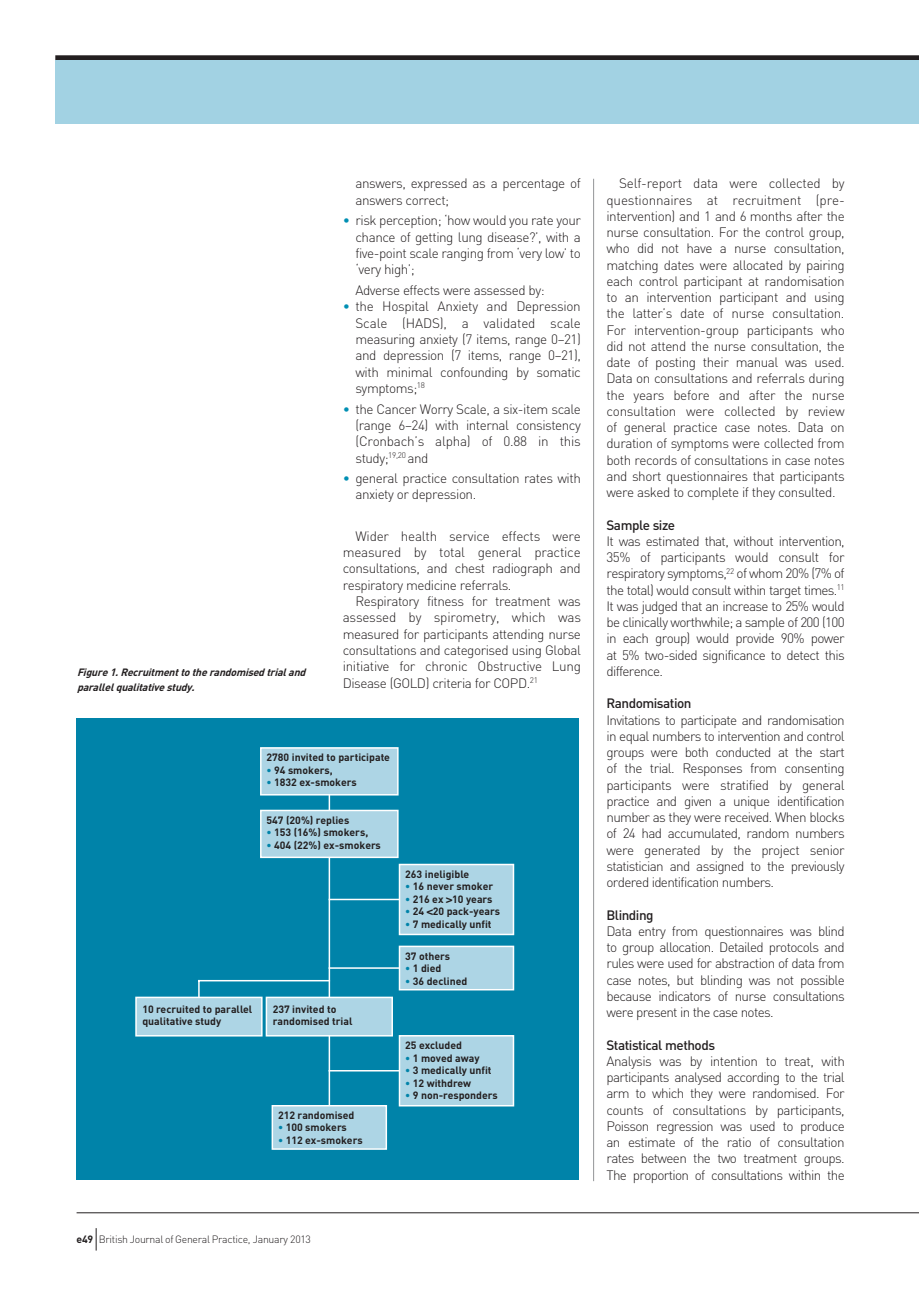
<style>
.page{position:relative;width:919px;height:1289px;background:#fff}
.page>*{position:absolute;margin:0;border:0;box-sizing:border-box;transform-origin:0 0}
.t1{font:300 13.5px/16.2px "DIN";letter-spacing:-.035em;color:#231f20;text-align:justify}
.t2{font:500 13.5px "DIN";letter-spacing:-.035em;color:#231f20}
.t3{font:700 10.5px/12.6px "DIN";color:#231f20}
.t4{font:italic 700 10.5px/15px "DIN";color:#231f20}
.t5{font:300 10.5px "DIN";letter-spacing:-.025em;color:#231f20}
.s1{color:#008fb3}
.s2{color:#0083a9}
.s3{font-family:"Helvetica"}
.s4{font-weight:700}
</style>
<div class="page">
<hr style="left:593px;top:179px;width:1px;height:1002px;background:#939598">
<div style="left:55px;top:55px;width:863px;height:8px;background:#231f20"></div>
<div style="left:55px;top:60px;width:863px;height:64px;background:#a2d2e3"></div>
<div style="left:77px;top:718px;width:502px;height:461px;background:#0083a9"></div>
<hr style="left:328px;top:769px;width:2px;height:355px;background:#fff">
<div style="left:260px;top:747px;width:138px;height:48px;background:#add5e5;border:2px solid #fff"></div>
<div style="left:260px;top:809px;width:138px;height:49px;background:#add5e5;border:2px solid #fff"></div>
<div style="left:266px;top:996px;width:127px;height:40px;background:#add5e5;border:2px solid #fff"></div>
<div style="left:271px;top:1104px;width:116px;height:45px;background:#add5e5;border:2px solid #fff"></div>
<hr style="left:329px;top:898px;width:89px;height:2px;background:#fff">
<hr style="left:329px;top:967px;width:76px;height:1px;background:#fff">
<hr style="left:329px;top:1069px;width:99px;height:2px;background:#fff">
<div style="left:399px;top:863px;width:115px;height:72px;background:#add5e5;border:2px solid #fff"></div>
<div style="left:399px;top:945px;width:115px;height:45px;background:#add5e5;border:2px solid #fff"></div>
<div style="left:399px;top:1035px;width:115px;height:71px;background:#add5e5;border:2px solid #fff"></div>
<hr style="left:199px;top:979px;width:130px;height:2px;background:#fff">
<hr style="left:198px;top:980px;width:2px;height:28px;background:#fff">
<div style="left:135px;top:996px;width:127px;height:40px;background:#add5e5;border:2px solid #fff"></div>
<hr style="left:77px;top:1212px;width:841px;height:1px;background:#231f20">
<svg style="left:96px;top:1228px;width:1px;height:22px"></svg>
<p class="t4" style="left:77px;top:663px;width:233px">Figure1.Recruitmenttotherandomisedtrialand parallelqualitativestudy.</p>
<p class="t1" style="left:355px;top:175px;width:227px">answers, expressed as a percentage of answers correct;</p>
<p class="t1" style="left:355px;top:212px;width:227px;text-indent:-13px"><span class="s1">•</span> risk perception; ‘how would you rate your chance of getting lung disease?’, with a five-point scale ranging from ‘very low’ to ‘very high’;</p>
<p class="t1" style="left:355px;top:282px;width:191px">Adverse effects were assessed by:</p>
<p class="t1" style="left:355px;top:298px;width:227px;text-indent:-13px"><span class="s1">•</span> the Hospital Anxiety and Depression Scale (HADS), a validated scale measuring anxiety (7 items, range 0–21) and depression (7 items, range 0–21), with minimal confounding by somatic symptoms;<sup>18</sup></p>
<p class="t1" style="left:355px;top:400px;width:227px;text-indent:-13px"><span class="s1">•</span> the Cancer Worry Scale, a six-item scale (range 6–24) with internal consistency (Cronbach’s alpha) of 0.88 in this study;<sup>19,20</sup> and</p>
<p class="t1" style="left:355px;top:470px;width:227px;text-indent:-13px"><span class="s1">•</span> general practice consultation rates with anxiety or depression.</p>
<p class="t1" style="left:342px;top:527px;width:240px;text-indent:13px">Wider health service effects were measured by total general practice consultations, and chest radiograph and respiratory medicine referrals.</p>
<p class="t1" style="left:342px;top:593px;width:240px;text-indent:13px">Respiratory fitness for treatment was assessed by spirometry, which was measured for participants attending nurse consultations and categorised using Global initiative for chronic Obstructive Lung Disease (GOLD) criteria for COPD.<sup>21</sup></p>
<p class="t3" style="left:266px;top:750px;width:125px">2780 invited to participate</p>
<p class="t3" style="left:266px;top:763px;width:68px"><span class="s2">•</span> 94 smokers,</p>
<p class="t3" style="left:266px;top:775px;width:92px"><span class="s2">•</span> 1832 ex-smokers</p>
<p class="t3" style="left:266px;top:813px;width:84px">547 (20%) replies</p>
<p class="t3" style="left:266px;top:825px;width:103px"><span class="s2">•</span> 153 (16%) smokers,</p>
<p class="t3" style="left:266px;top:838px;width:116px"><span class="s2">•</span> 404 (22%) ex-smokers</p>
<p class="t3" style="left:142px;top:1002px;width:111px">10 recruited to parallel qualitative study</p>
<p class="t3" style="left:273px;top:1002px;width:81px">237 invited to randomised trial</p>
<p class="t3" style="left:278px;top:1108px;width:78px">212 randomised</p>
<p class="t3" style="left:278px;top:1120px;width:70px"><span class="s2">•</span> 100 smokers</p>
<p class="t3" style="left:278px;top:1133px;width:86px"><span class="s2">•</span> 112 ex-smokers</p>
<p class="t3" style="left:405px;top:867px;width:65px">263 ineligible</p>
<p class="t3" style="left:405px;top:879px;width:89px"><span class="s2">•</span> 16 never smoker</p>
<p class="t3" style="left:405px;top:892px;width:89px"><span class="s2">•</span> 216 ex <span class="s3">&gt;</span>10 years</p>
<p class="t3" style="left:405px;top:904px;width:96px"><span class="s2">•</span> 24 <span class="s3">&lt;</span>20 pack-years</p>
<p class="t3" style="left:405px;top:917px;width:88px"><span class="s2">•</span> 7 medically unfit</p>
<p class="t3" style="left:405px;top:948px;width:46px">37 others</p>
<p class="t3" style="left:405px;top:961px;width:38px"><span class="s2">•</span> 1 died</p>
<p class="t3" style="left:405px;top:974px;width:64px"><span class="s2">•</span> 36 declined</p>
<p class="t3" style="left:405px;top:1038px;width:58px">25 excluded</p>
<p class="t3" style="left:405px;top:1050px;width:76px"><span class="s2">•</span> 1 moved away</p>
<p class="t3" style="left:405px;top:1063px;width:88px"><span class="s2">•</span> 3 medically unfit</p>
<p class="t3" style="left:405px;top:1076px;width:67px"><span class="s2">•</span> 12 withdrew</p>
<p class="t3" style="left:405px;top:1088px;width:94px"><span class="s2">•</span> 9 non-responders</p>
<p class="t5" style="left:77px;top:1232px;width:236px"><span class="s4">e49</span> British Journal of General Practice, January 2013</p>
<p class="t1" style="left:606px;top:175px;width:240px;text-indent:13px">Self-report data were collected by questionnaires at recruitment (pre&shy;intervention) and 1 and 6 months after the nurse consultation. For the control group, who did not have a nurse consultation, matching dates were allocated by pairing each control participant at randomisation to an intervention participant and using the latter’s date of nurse consultation.<br>For intervention-group participants who did not attend the nurse consultation, the date of posting their manual was used.<br>Data on consultations and referrals during the years before and after the nurse consultation were collected by review of general practice case notes. Data on duration of symptoms were collected from both records of consultations in case notes and short questionnaires that participants were asked to complete if they consulted.</p>
<p class="t2" style="left:606px;top:516px;width:70px">Sample size</p>
<p class="t1" style="left:606px;top:532px;width:240px">It was estimated that, without intervention, 35% of participants would consult for respiratory symptoms,<sup>22</sup> of whom 20% (7% of the total) would consult within target times.<sup>11<br></sup>It was judged that an increase to 25% would be clinically worthwhile; a sample of 200 (100 in each group) would provide 90% power at 5% two-sided significance to detect this difference.</p>
<p class="t2" style="left:606px;top:694px;width:87px">Randomisation</p>
<p class="t1" style="left:606px;top:711px;width:240px">Invitations to participate and randomisation in equal numbers to intervention and control groups were both conducted at the start of the trial. Responses from consenting participants were stratified by general practice and given a unique identification number as they were received. When blocks of 24 had accumulated, random numbers were generated by the project senior statistician and assigned to the previously ordered identification numbers.</p>
<p class="t2" style="left:606px;top:906px;width:49px">Blinding</p>
<p class="t1" style="left:606px;top:922px;width:240px">Data entry from questionnaires was blind to group allocation. Detailed protocols and rules were used for abstraction of data from case notes, but blinding was not possible because indicators of nurse consultations were present in the case notes.</p>
<p class="t2" style="left:606px;top:1035px;width:110px">Statistical methods</p>
<p class="t1" style="left:606px;top:1052px;width:240px">Analysis was by intention to treat, with participants analysed according to the trial arm to which they were randomised. For counts of consultations by participants, Poisson regression was used to produce an estimate of the ratio of consultation rates between the two treatment groups.<br>The proportion of consultations within the</p>
</div>
